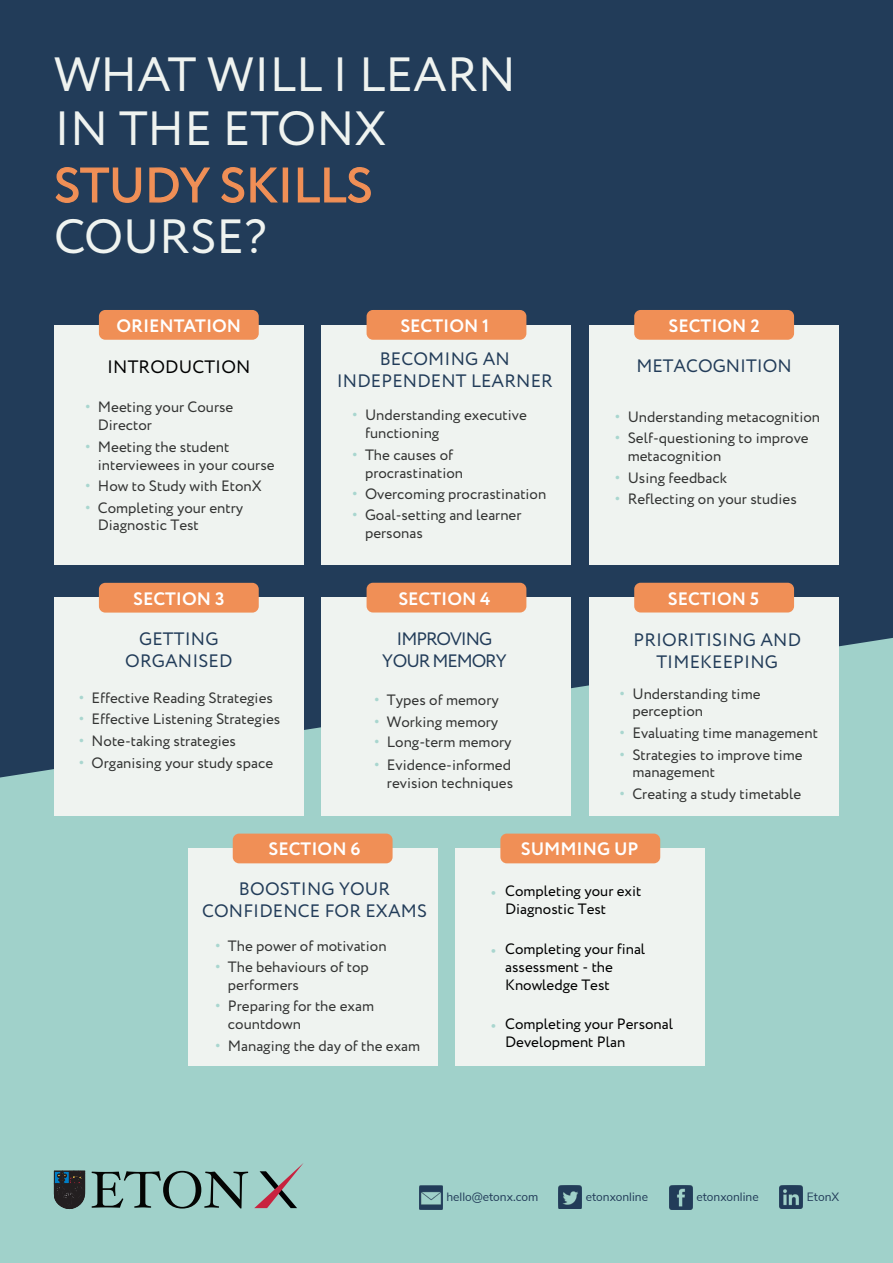
<style>
.page{position:relative;width:893px;height:1263px;background:#223c59}
.page>*{position:absolute;margin:0;border:0;box-sizing:border-box;transform-origin:0 0}
.What_Will_I_Learn{font:48px/55.3px "Circe";color:#eff3f0}
.Section_Number{font:18px/21.6px "Circe";letter-spacing:.01em;color:#223c59;text-align:center}
.Section_Number-2{font:700 18px "Circe";color:#fff}
.Section_Heading{font:18px/21.6px "Circe";letter-spacing:.01em;color:#223c59;text-align:center}
.Section_Number-3{font:18px/21.6px "Circe";letter-spacing:-.06em;color:#223c59;text-align:center}
.Section_Number-4{font:18px "Circe";letter-spacing:.01em;color:#000}
.t1{font:15px/18px "Circe";color:#333433}
.t2{font:15px/18px "Circe";color:#000}
.Social{font:12px "Nunito Sans";color:#223c59}
.s1{color:#f08f56}
.s2{font-size:21px;color:#a9d6cf}
.s3{font-weight:700;color:#fff}
.s4{color:#a9d6cf}
</style>
<div class="page">
<div style="left:0;top:638px;width:893px;height:625px;background:#a0d1ca"></div>
<div style="left:455px;top:848px;width:250px;height:218px;background:#eff3f0"></div>
<div style="left:500px;top:833px;width:160px;height:30px;background:#f08f56;border-radius:6px"></div>
<div style="left:188px;top:848px;width:249px;height:218px;background:#eff3f0"></div>
<div style="left:233px;top:833px;width:160px;height:30px;background:#f08f56;border-radius:6px"></div>
<div style="left:589px;top:598px;width:250px;height:218px;background:#eff3f0"></div>
<div style="left:634px;top:583px;width:160px;height:29px;background:#f08f56;border-radius:6px"></div>
<div style="left:322px;top:598px;width:249px;height:218px;background:#eff3f0"></div>
<div style="left:367px;top:583px;width:159px;height:29px;background:#f08f56;border-radius:6px"></div>
<div style="left:54px;top:598px;width:250px;height:218px;background:#eff3f0"></div>
<div style="left:99px;top:583px;width:160px;height:30px;background:#f08f56;border-radius:6px"></div>
<div style="left:589px;top:325px;width:250px;height:240px;background:#eff3f0"></div>
<div style="left:634px;top:310px;width:160px;height:30px;background:#f08f56;border-radius:6px"></div>
<div style="left:322px;top:325px;width:249px;height:240px;background:#eff3f0"></div>
<div style="left:367px;top:310px;width:159px;height:30px;background:#f08f56;border-radius:6px"></div>
<div style="left:54px;top:325px;width:250px;height:240px;background:#eff3f0"></div>
<div style="left:99px;top:310px;width:160px;height:30px;background:#f08f56;border-radius:6px"></div>
<img style="left:780px;top:1186px;width:23px;height:23px">
<img style="left:669px;top:1186px;width:23px;height:23px">
<img style="left:559px;top:1186px;width:23px;height:23px">
<img style="left:419px;top:1186px;width:23px;height:23px">
<svg style="left:54px;top:1171px;width:31px;height:38px"></svg>
<svg style="left:92px;top:1171px;width:156px;height:37px"></svg>
<svg style="left:254px;top:1163px;width:50px;height:45px"></svg>
<p class="What_Will_I_Learn" style="left:54px;top:49px;width:463px">WHAT WILL I LEARN<br>IN THE ETONX<br><span class="s1">STUDY SKILLS</span></p>
<p class="What_Will_I_Learn" style="left:54px;top:211px;width:214px">COURSE?</p>
<p class="Section_Number-2" style="left:116px;top:314px;width:126px">ORIENTATION</p>
<p class="Section_Number-4" style="left:107px;top:356px;width:145px">INTRODUCTION</p>
<p class="t1" style="left:98px;top:399px;width:137px;line-height:17.2px;text-indent:-13px"><span class="s2">•</span> Meeting your Course<br>Director</p>
<p class="t1" style="left:98px;top:438px;width:178px;text-indent:-13px"><span class="s2">•</span> Meeting the student interviewees in your course</p>
<p class="t1" style="left:85px;top:476px;width:178px"><span class="s2">•</span> How to Study with EtonX</p>
<p class="t1" style="left:98px;top:499px;width:147px;line-height:17.2px;text-indent:-13px"><span class="s2">•</span> Completing your entry<br>Diagnostic Test</p>
<p class="Section_Number-2" style="left:133px;top:586px;width:93px">SECTION 3</p>
<p class="Section_Number" style="left:125px;top:628px;width:109px">GETTING<br>ORGANISED</p>
<p class="t1" style="left:79px;top:688px;width:195px"><span class="s2">•</span> Effective Reading Strategies</p>
<p class="t1" style="left:79px;top:710px;width:203px"><span class="s2">•</span> Effective Listening Strategies</p>
<p class="t1" style="left:79px;top:732px;width:158px"><span class="s2">•</span> Note-taking strategies</p>
<p class="t1" style="left:79px;top:753px;width:195px"><span class="s2">•</span> Organising your study space</p>
<p class="Section_Number" style="left:380px;top:310px;width:132px;line-height:32.8px"><span class="s3">SECTION 1<br></span>BECOMING AN</p>
<p class="Section_Number" style="left:337px;top:370px;width:218px">INDEPENDENT LEARNER</p>
<p class="t1" style="left:365px;top:406px;width:163px;text-indent:-13px"><span class="s2">•</span> Understanding executive functioning</p>
<p class="t1" style="left:365px;top:445px;width:100px;text-indent:-13px"><span class="s2">•</span> The causes of procrastination</p>
<p class="t1" style="left:353px;top:485px;width:195px"><span class="s2">•</span> Overcoming procrastination</p>
<p class="t1" style="left:365px;top:506px;width:158px;text-indent:-13px"><span class="s2">•</span> Goal-setting and learner personas</p>
<p class="Section_Number-2" style="left:398px;top:586px;width:94px">SECTION 4</p>
<p class="Section_Number-3" style="left:382px;top:628px;width:126px">IMPROVING<br>YOUR MEMORY</p>
<p class="t1" style="left:374px;top:690px;width:126px"><span class="s2">•</span> Types of memory</p>
<p class="t1" style="left:374px;top:713px;width:125px"><span class="s2">•</span> Working memory</p>
<p class="t1" style="left:374px;top:733px;width:139px"><span class="s2">•</span> Long-term memory</p>
<p class="t1" style="left:374px;top:755px;width:140px;text-align:right"><span class="s2">•</span> Evidence-informed revision techniques</p>
<p class="Section_Number-2" style="left:668px;top:314px;width:93px">SECTION 2</p>
<p class="Section_Number" style="left:636px;top:355px;width:157px">METACOGNITION</p>
<p class="t1" style="left:615px;top:408px;width:206px"><span class="s2">•</span> Understanding metacognition</p>
<p class="t1" style="left:628px;top:429px;width:183px;text-indent:-13px"><span class="s2">•</span> Self-questioning to improve metacognition</p>
<p class="t1" style="left:615px;top:468px;width:113px"><span class="s2">•</span> Using feedback</p>
<p class="t1" style="left:615px;top:490px;width:183px"><span class="s2">•</span> Reflecting on your studies</p>
<p class="Section_Number-2" style="left:668px;top:586px;width:93px">SECTION 5</p>
<p class="Section_Heading" style="left:633px;top:629px;width:169px">PRIORITISING AND<br>TIMEKEEPING</p>
<p class="t1" style="left:632px;top:685px;width:130px;line-height:17.2px;text-indent:-13px"><span class="s2">•</span> Understanding time perception</p>
<p class="t1" style="left:620px;top:724px;width:200px"><span class="s2">•</span> Evaluating time management</p>
<p class="t1" style="left:632px;top:746px;width:172px;line-height:17.2px;text-indent:-13px"><span class="s2">•</span> Strategies to improve time management</p>
<p class="t1" style="left:620px;top:785px;width:183px"><span class="s2">•</span> Creating a study timetable</p>
<p class="Section_Number-2" style="left:269px;top:837px;width:93px">SECTION 6</p>
<p class="Section_Number" style="left:202px;top:878px;width:227px">BOOSTING YOUR<br>CONFIDENCE FOR EXAMS</p>
<p class="t1" style="left:215px;top:936px;width:173px"><span class="s2">•</span> The power of motivation</p>
<p class="t1" style="left:228px;top:958px;width:143px;text-indent:-13px"><span class="s2">•</span> The behaviours of top performers</p>
<p class="t1" style="left:228px;top:997px;width:148px;text-indent:-13px"><span class="s2">•</span> Preparing for the exam countdown</p>
<p class="t1" style="left:215px;top:1037px;width:206px"><span class="s2">•</span> Managing the day of the exam</p>
<p class="Section_Number-2" style="left:521px;top:837px;width:119px">SUMMING UP</p>
<p class="t2" style="left:505px;top:882px;width:138px;text-indent:-14px"><span class="s4">•</span> Completing your exit<br>Diagnostic Test</p>
<p class="t2" style="left:505px;top:939px;width:142px;text-indent:-14px"><span class="s4">•</span> Completing your final assessment - the<br>Knowledge Test</p>
<p class="t2" style="left:505px;top:1015px;width:169px;text-indent:-14px"><span class="s4">•</span> Completing your Personal<br>Development Plan</p>
<p class="Social" style="left:446px;top:1188px;width:93px">hello@etonx.com</p>
<p class="Social" style="left:586px;top:1188px;width:64px">etonxonline</p>
<p class="Social" style="left:697px;top:1188px;width:64px">etonxonline</p>
<p class="Social" style="left:807px;top:1188px;width:34px">EtonX</p>
</div>
